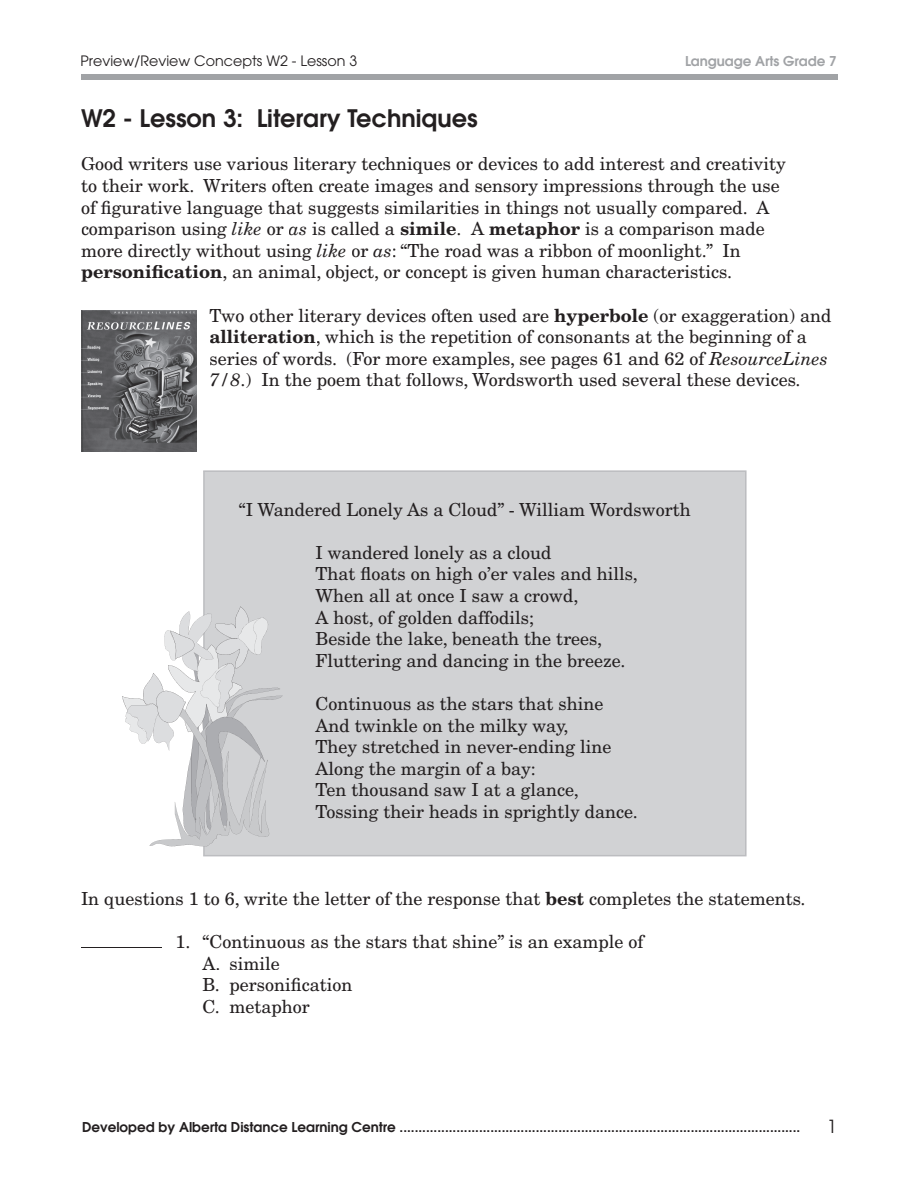
<style>
.page{position:relative;width:918px;height:1188px;background:#fff}
.page>*{position:absolute;margin:0;border:0;box-sizing:border-box;transform-origin:0 0}
.t1{font:600 24px "Avant Garde";color:#231f20}
.t2{font:18px/21.6px "New Century Schlbk";color:#231f20}
.t3{font:18px "Avant Garde";color:#231f20}
.t4{font:14.25px "Avant Garde";color:#231f20}
.t5{font:600 13.5px "Avant Garde";color:#231f20}
.t6{font:600 13.5px "Avant Garde";color:#a1a3a6}
.s1{font-style:italic}
.s2{font-weight:700}
</style>
<div class="page">
<div style="left:82px;top:74px;width:756px;height:6px;background:#a1a3a6"></div>
<div style="left:203px;top:470px;width:544px;height:386px;background:#d1d2d4"></div>
<hr style="left:81px;top:947px;width:81px;height:1px;background:#231f20">
<div style="left:235px;top:502px;width:456px;height:17px;background:#d1d2d4"></div>
<div style="left:235px;top:545px;width:316px;height:17px;background:#d1d2d4"></div>
<div style="left:235px;top:567px;width:402px;height:17px;background:#d1d2d4"></div>
<div style="left:235px;top:589px;width:342px;height:16px;background:#d1d2d4"></div>
<div style="left:235px;top:610px;width:298px;height:17px;background:#d1d2d4"></div>
<div style="left:235px;top:632px;width:366px;height:16px;background:#d1d2d4"></div>
<div style="left:235px;top:653px;width:389px;height:17px;background:#d1d2d4"></div>
<div style="left:235px;top:697px;width:368px;height:13px;background:#d1d2d4"></div>
<div style="left:235px;top:718px;width:332px;height:17px;background:#d1d2d4"></div>
<div style="left:235px;top:740px;width:376px;height:17px;background:#d1d2d4"></div>
<div style="left:235px;top:761px;width:299px;height:17px;background:#d1d2d4"></div>
<div style="left:235px;top:783px;width:343px;height:17px;background:#d1d2d4"></div>
<div style="left:235px;top:805px;width:402px;height:17px;background:#d1d2d4"></div>
<svg style="left:122px;top:606px;width:160px;height:240px"></svg>
<img style="left:81px;top:310px;width:115px;height:141px">
<p class="t4" style="left:81px;top:53px;width:278px">Preview/Review Concepts W2 - Lesson 3</p>
<p class="t6" style="left:685px;top:52px;width:153px">Language Arts Grade 7</p>
<h1 class="t1" style="left:81px;top:103px;width:398px">W2 - Lesson 3: Literary Techniques</h1>
<p class="t2" style="left:81px;top:153px;width:706px">Good writers use various literary techniques or devices to add interest and creativity to their work. Writers often create images and sensory impressions through the use of figurative language that suggests similarities in things not usually compared. A comparison using <span class="s1">like</span> or <span class="s1">as</span> is called a <span class="s2">simile</span>. A <span class="s2">metaphor</span> is a comparison made more directly without using <span class="s1">like</span> or <span class="s1">as</span>: “The road was a ribbon of moonlight.” In <span class="s2">personification</span>, an animal, object, or concept is given human characteristics.</p>
<p class="t2" style="left:210px;top:304px;width:624px">Two other literary devices often used are <span class="s2">hyperbole</span> (or exaggeration) and <span class="s2">alliteration</span>, which is the repetition of consonants at the beginning of a series of words. (For more examples, see pages 61 and 62 of <span class="s1">ResourceLines 7/8</span>.) In the poem that follows, Wordsworth used several these devices.</p>
<p class="t2" style="left:239px;top:498px;width:453px">“I Wandered Lonely As a Cloud” - William Wordsworth</p>
<p class="t2" style="left:316px;top:541px;width:324px">I wandered lonely as a cloud<br>That floats on high o’er vales and hills,<br>When all at once I saw a crowd,<br>A host, of golden daffodils;<br>Beside the lake, beneath the trees,<br>Fluttering and dancing in the breeze.</p>
<p class="t2" style="left:316px;top:693px;width:324px">Continuous as the stars that shine<br>And twinkle on the milky way,<br>They stretched in never-ending line<br>Along the margin of a bay:<br>Ten thousand saw I at a glance,<br>Tossing their heads in sprightly dance.</p>
<p class="t2" style="left:81px;top:888px;width:726px">In questions 1 to 6, write the letter of the response that <span class="s2">best</span> completes the statements.</p>
<p class="t2" style="left:202px;top:931px;width:443px;text-indent:-27px">1. “Continuous as the stars that shine” is an example of<br>A. simile<br>B. personification<br>C. metaphor</p>
<p class="t5" style="left:82px;top:1118px;width:720px">Developed by Alberta Distance Learning Centre ..........................................................................................................</p>
<p class="t3" style="left:827px;top:1116px;width:11px">1</p>
</div>
